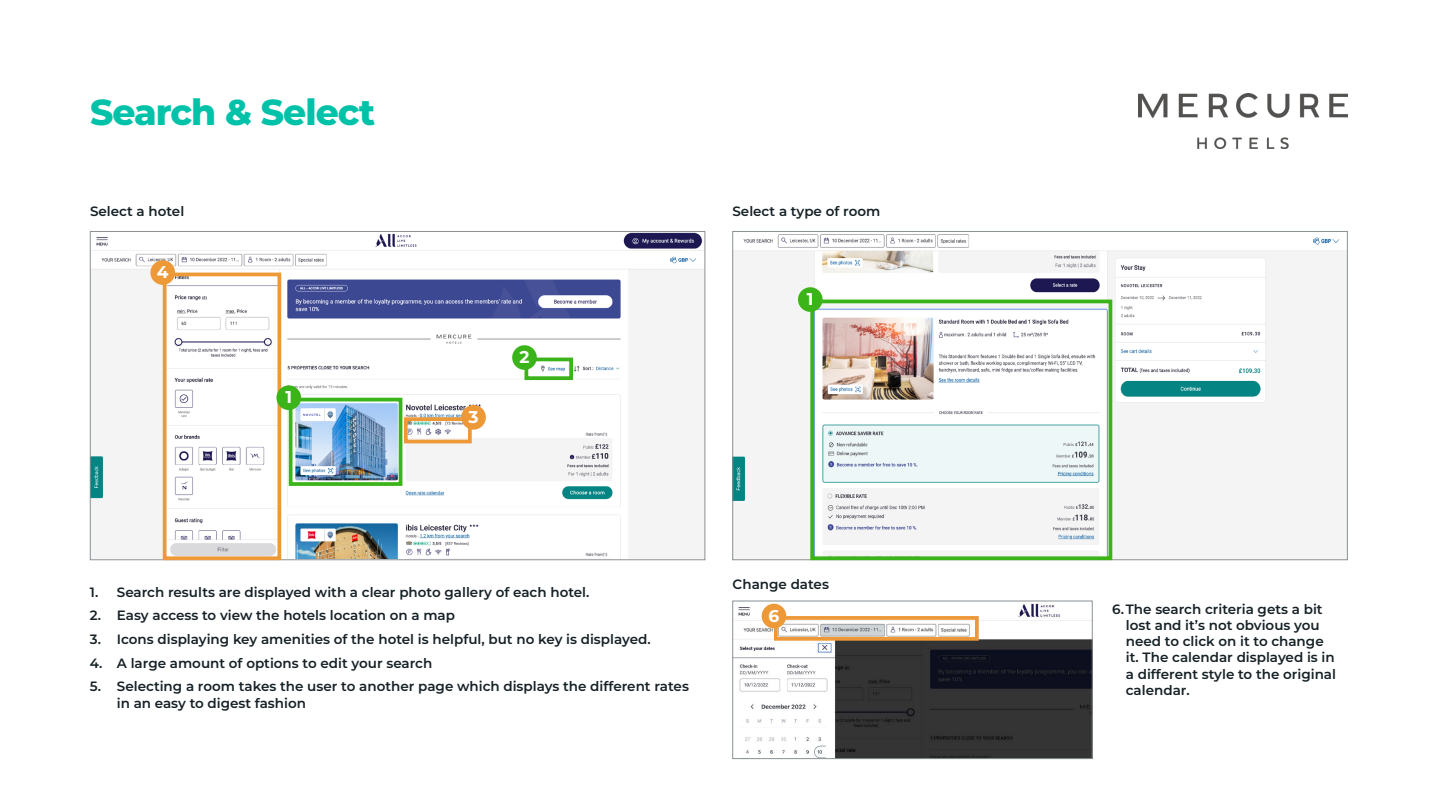
<style>
.page{position:relative;width:1440px;height:810px;background:#fff}
.page>*{position:absolute;margin:0;border:0;box-sizing:border-box;transform-origin:0 0}
.t1{font:800 36px "Montserrat";letter-spacing:-.025em;color:#00c2a9}
.t2{font:700 17.02px "Montserrat";color:#fff}
.t3{font:600 13.5px/16.2px "Montserrat";color:#152126}
</style>
<div class="page">
<img style="left:92px;top:233px;width:611px;height:325px">
<img style="left:734px;top:603px;width:357px;height:154px">
<div style="left:732px;top:601px;width:361px;height:158px;border:1px solid #8a9093"></div>
<img style="left:734px;top:234px;width:612px;height:324px">
<img style="left:1139px;top:93px;width:209px;height:55px">
<div style="left:289px;top:398px;width:113px;height:88px;border:4px solid #3bb41a"></div>
<div style="left:810px;top:300px;width:302px;height:260px;border:4px solid #3bb41a"></div>
<div style="left:163px;top:273px;width:118px;height:287px;border:4px solid #ee9938"></div>
<div style="left:774px;top:616px;width:205px;height:25px;border:4px solid #ee9938"></div>
<div style="left:525px;top:358px;width:48px;height:22px;border:4px solid #3bb41a"></div>
<div style="left:404px;top:417px;width:68px;height:26px;border:4px solid #ee9938"></div>
<div style="left:276px;top:385px;width:25px;height:25px;background:#3bb41a;border-radius:50%"></div>
<div style="left:798px;top:287px;width:25px;height:25px;background:#3bb41a;border-radius:50%"></div>
<div style="left:150px;top:260px;width:25px;height:25px;background:#ee9938;border-radius:50%"></div>
<div style="left:762px;top:604px;width:24px;height:24px;background:#ee9938;border-radius:50%"></div>
<div style="left:512px;top:345px;width:25px;height:25px;background:#3bb41a;border-radius:50%"></div>
<div style="left:461px;top:405px;width:25px;height:25px;background:#ee9938;border-radius:50%"></div>
<h1 class="t1" style="left:90px;top:86px;width:287px">Search &amp; Select</h1>
<p class="t3" style="left:90px;top:202px;width:96px">Select a hotel</p>
<p class="t3" style="left:732px;top:202px;width:149px">Select a type of room</p>
<p class="t2" style="left:157px;top:260px;width:13px">4</p>
<p class="t2" style="left:285px;top:385px;width:8px">1</p>
<p class="t2" style="left:469px;top:405px;width:12px">3</p>
<p class="t2" style="left:519px;top:345px;width:12px">2</p>
<p class="t2" style="left:807px;top:287px;width:8px">1</p>
<p class="t3" style="left:90px;top:583px;width:501px">1. Search results are displayed with a clear photo gallery of each hotel.</p>
<p class="t3" style="left:90px;top:607px;width:367px">2. Easy access to view the hotels location on a map</p>
<p class="t3" style="left:90px;top:630px;width:562px">3. Icons displaying key amenities of the hotel is helpful, but no key is displayed.</p>
<p class="t3" style="left:90px;top:654px;width:344px">4. A large amount of options to edit your search</p>
<p class="t3" style="left:117px;top:678px;width:574px;text-indent:-27px">5. Selecting a room takes the user to another page which displays the different rates in an easy to digest fashion</p>
<p class="t3" style="left:733px;top:576px;width:98px">Change dates</p>
<p class="t2" style="left:769px;top:603px;width:12px">6</p>
<p class="t3" style="left:1126px;top:600px;width:212px;text-indent:-14px">6.The search criteria gets a bit lost and it’s not obvious you need to click on it to change it. The calendar displayed is in a different style to the original calendar.</p>
</div>
